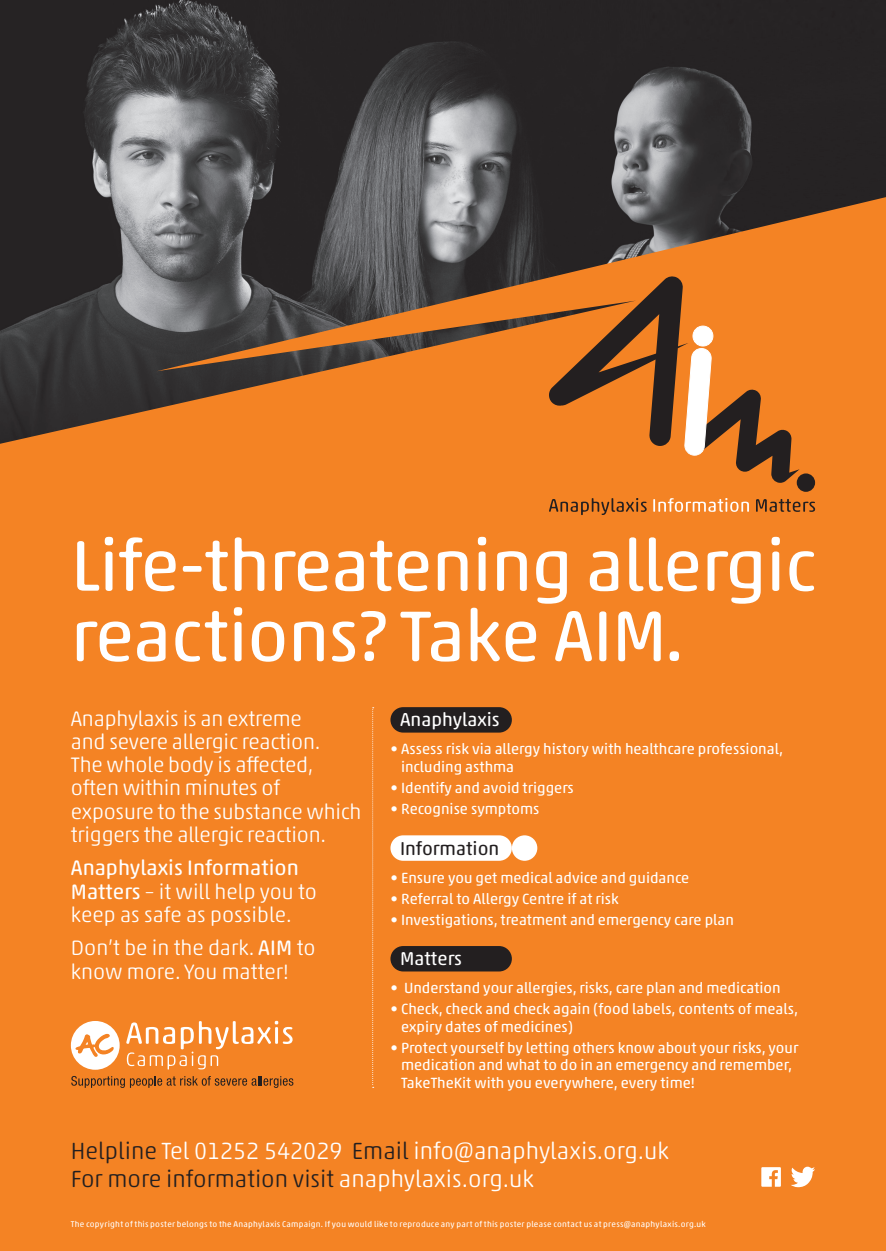
<style>
.page{position:relative;width:886px;height:1251px;background:#f48324}
.page>*{position:absolute;margin:0;border:0;box-sizing:border-box;transform-origin:0 0}
.t1{font:72.5px/70.4px "Akko Rounded Pro";letter-spacing:-.01em;color:#fff}
.t2{font:300 23.75px/28.5px "Akko Rounded Pro";color:#fff}
.t3{font:300 21.25px/23.1px "Akko Rounded Pro";letter-spacing:-.01em;color:#fff}
.t4{font:18.88px "Akko Rounded Pro";color:#fff}
.t5{font:18.88px "Akko Rounded Pro";color:#231f20}
.t6{font:15px/17.5px "Akko Rounded Pro";color:#fff}
.t7{font:8.38px "Akko Rounded Pro";letter-spacing:.025em;color:#fff}
.s1{font-weight:400}
.s2{color:#231f20}
</style>
<div class="page">
<img style="left:0;top:0;width:886px;height:444px">
<div style="left:390px;top:946px;width:122px;height:25px;background:#231f20;border-radius:13px"></div>
<div style="left:390px;top:835px;width:122px;height:26px;background:#fff;border-radius:13px"></div>
<div style="left:512px;top:835px;width:25px;height:26px;background:#fff;border-radius:50%"></div>
<div style="left:390px;top:707px;width:122px;height:25px;background:#231f20;border-radius:13px"></div>
<svg style="left:372px;top:707px;width:2px;height:381px"></svg>
<div style="left:797px;top:473px;width:18px;height:19px;background:#231f20;border-radius:50%"></div>
<svg style="left:548px;top:276px;width:251px;height:207px"></svg>
<div style="left:693px;top:326px;width:20px;height:20px;background:#fff;border-radius:50%"></div>
<div style="left:693px;top:326px;width:20px;height:20px;border:1px solid #fff;border-radius:50%"></div>
<svg style="left:756px;top:499px;width:59px;height:13px"></svg>
<svg style="left:653px;top:498px;width:96px;height:14px"></svg>
<svg style="left:549px;top:498px;width:98px;height:17px"></svg>
<svg style="left:761px;top:1167px;width:20px;height:20px"></svg>
<svg style="left:791px;top:1166px;width:24px;height:21px"></svg>
<svg style="left:126px;top:1021px;width:167px;height:48px"></svg>
<svg style="left:71px;top:1021px;width:49px;height:49px"></svg>
<svg style="left:71px;top:1076px;width:222px;height:12px"></svg>
<h1 class="t1" style="left:71px;top:530px;width:746px">Life-threatening allergic reactions? Take AIM.</h1>
<h3 class="t3" style="left:71px;top:707px;width:292px">Anaphylaxis is an extreme<br>and severe allergic reaction.<br>The whole body is affected, often within minutes of exposure to the substance which triggers the allergic reaction.</h3>
<h3 class="t3" style="left:71px;top:856px;width:248px"><span class="s1">Anaphylaxis Information<br>Matters</span> – it will help you to keep as safe as possible.</h3>
<h3 class="t3" style="left:71px;top:936px;width:246px">Don’t be in the dark. <span class="s1">AIM</span> to know more. You matter!</h3>
<p class="t4" style="left:400px;top:708px;width:101px">Anaphylaxis</p>
<p class="t6" style="left:401px;top:740px;width:384px;text-indent:-11px">• Assess risk via allergy history with healthcare professional, including asthma</p>
<p class="t6" style="left:390px;top:779px;width:185px">• Identify and avoid triggers</p>
<p class="t6" style="left:390px;top:800px;width:151px">• Recognise symptoms</p>
<p class="t5" style="left:400px;top:837px;width:101px">Information</p>
<p class="t6" style="left:390px;top:868px;width:300px">• Ensure you get medical advice and guidance</p>
<p class="t6" style="left:390px;top:890px;width:230px">• Referral to Allergy Centre if at risk</p>
<p class="t6" style="left:390px;top:911px;width:345px">• Investigations, treatment and emergency care plan</p>
<p class="t4" style="left:400px;top:947px;width:64px">Matters</p>
<p class="t6" style="left:390px;top:979px;width:392px">• Understand your allergies, risks, care plan and medication</p>
<p class="t6" style="left:401px;top:1000px;width:398px;text-indent:-11px">• Check, check and check again (food labels, contents of meals, expiry dates of medicines)</p>
<p class="t6" style="left:401px;top:1039px;width:399px;text-indent:-11px">• Protect yourself by letting others know about your risks, your medication and what to do in an emergency and remember,<br>TakeTheKit with you everywhere, every time!</p>
<h2 class="t2" style="left:71px;top:1136px;width:600px"><span class="s2">Helpline</span> Tel 01252 542029 <span class="s2">Email</span> info@anaphylaxis.org.uk<br><span class="s2">For more information visit</span> anaphylaxis.org.uk</h2>
<p class="t7" style="left:71px;top:1219px;width:636px">The copyright of this poster belongs to the Anaphylaxis Campaign. If you would like to reproduce any part of this poster please contact us at press@anaphylaxis.org.uk</p>
</div>
